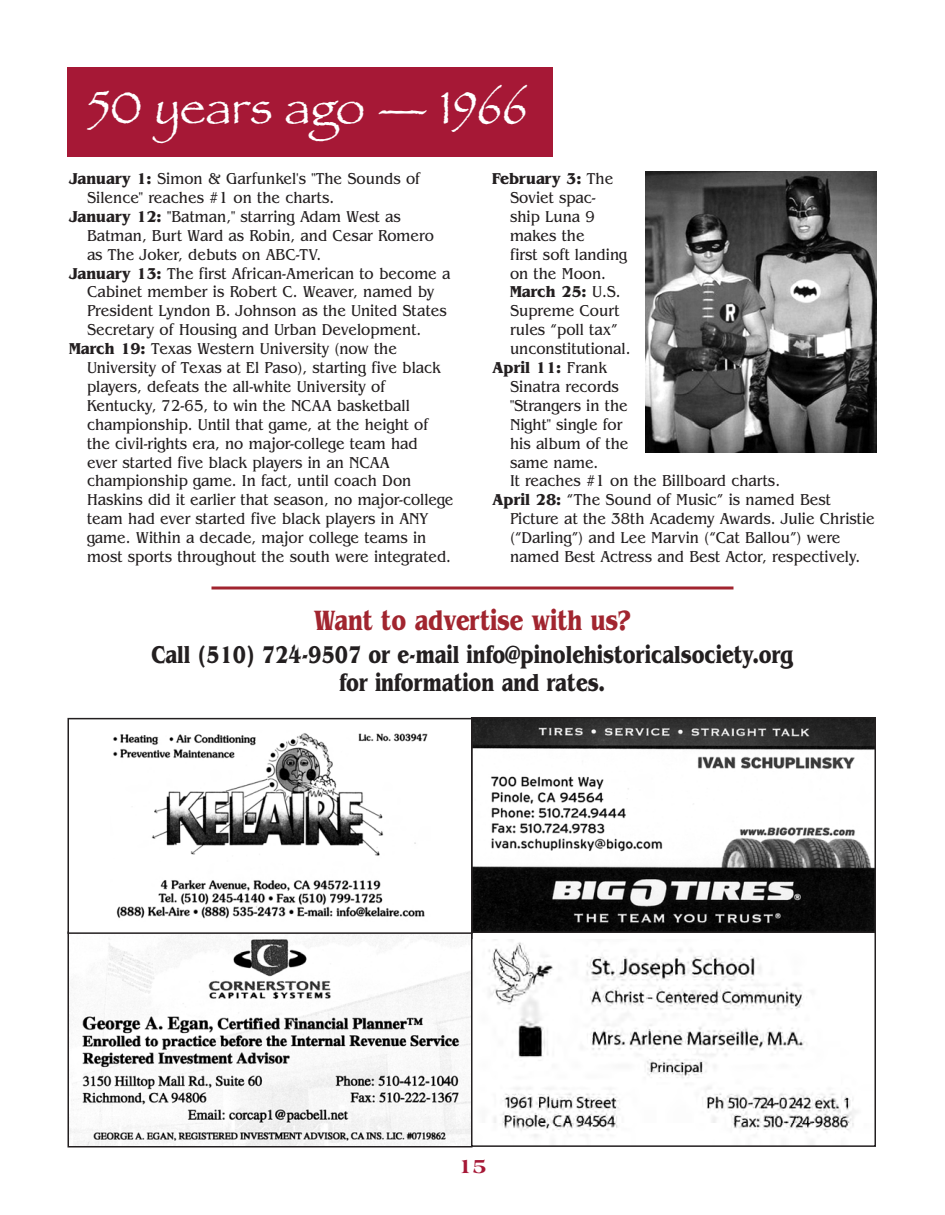
<style>
.page{position:relative;width:945px;height:1215px;background:#fff}
.page>*{position:absolute;margin:0;border:0;box-sizing:border-box;transform-origin:0 0}
.t1{font:48px "Papyrus";color:#fff}
.t2{font:700 29.25px "Benguiat";color:#a1252f;scale:.77 1}
.t3{font:700 25.35px/28.5px "Benguiat";color:#231f20;text-align:center;scale:.77 1}
.t4{font:800 21px "Americana";color:#a61836}
.t5{font:16.5px "Benguiat";color:#231f20;scale:.9 1}
.t6{font:700 16.5px "Benguiat";color:#231f20;scale:.9 1}
.s1{font-weight:700}
.s2{font-weight:400}
</style>
<div class="page">
<svg style="left:212px;top:586px;width:522px;height:4px;background:#b85b62"></svg>
<img style="left:71px;top:935px;width:398px;height:210px">
<div style="left:68px;top:932px;width:404px;height:216px;border:2px solid #231f20"></div>
<img style="left:488px;top:939px;width:369px;height:198px">
<div style="left:471px;top:932px;width:405px;height:215px;border:2px solid #231f20"></div>
<img style="left:474px;top:720px;width:399px;height:210px">
<div style="left:471px;top:717px;width:405px;height:216px;border:2px solid #231f20"></div>
<div style="left:68px;top:68px;width:486px;height:90px;background:#a61836"></div>
<img style="left:645px;top:171px;width:231px;height:282px">
<div style="left:68px;top:718px;width:404px;height:216px;border:2px solid #231f20"></div>
<img style="left:113px;top:733px;width:315px;height:186px">
<h1 class="t1" style="left:87px;top:78px;width:443px">50 years ago — 1966</h1>
<p class="t5" style="left:69px;top:172px;width:392px"><span class="s1">January 1:</span> Simon &amp; Garfunkel's "The Sounds of</p>
<p class="t5" style="left:87px;top:191px;width:276px">Silence" reaches #1 on the charts.</p>
<p class="t5" style="left:69px;top:210px;width:370px"><span class="s1">January 12:</span> "Batman," starring Adam West as</p>
<p class="t5" style="left:87px;top:229px;width:387px">Batman, Burt Ward as Robin, and Cesar Romero</p>
<p class="t5" style="left:87px;top:248px;width:262px">as The Joker, debuts on ABC-TV.</p>
<p class="t5" style="left:69px;top:267px;width:425px"><span class="s1">January 13:</span> The first African-American to become a</p>
<p class="t5" style="left:87px;top:286px;width:387px">Cabinet member is Robert C. Weaver, named by</p>
<p class="t5" style="left:87px;top:305px;width:401px">President Lyndon B. Johnson as the United States</p>
<p class="t5" style="left:87px;top:324px;width:373px">Secretary of Housing and Urban Development.</p>
<p class="t5" style="left:69px;top:343px;width:366px"><span class="s1">March 19:</span> Texas Western University (now the</p>
<p class="t5" style="left:87px;top:361px;width:395px">University of Texas at El Paso), starting five black</p>
<p class="t5" style="left:87px;top:380px;width:333px">players, defeats the all-white University of</p>
<p class="t5" style="left:87px;top:399px;width:360px">Kentucky, 72-65, to win the NCAA basketball</p>
<p class="t5" style="left:87px;top:418px;width:381px">championship. Until that game, at the height of</p>
<p class="t5" style="left:87px;top:437px;width:369px">the civil-rights era, no major-college team had</p>
<p class="t5" style="left:87px;top:456px;width:338px">ever started five black players in an NCAA</p>
<p class="t5" style="left:87px;top:475px;width:362px">championship game. In fact, until coach Don</p>
<p class="t5" style="left:87px;top:494px;width:409px">Haskins did it earlier that season, no major-college</p>
<p class="t5" style="left:87px;top:513px;width:381px">team had ever started five black players in ANY</p>
<p class="t5" style="left:87px;top:532px;width:379px">game. Within a decade, major college teams in</p>
<p class="t5" style="left:87px;top:550px;width:406px">most sports throughout the south were integrated.</p>
<p class="t6" style="left:492px;top:172px;width:136px">February 3: <span class="s2">The</span></p>
<p class="t5" style="left:510px;top:191px;width:97px">Soviet spac-</p>
<p class="t5" style="left:510px;top:210px;width:96px">ship Luna 9</p>
<p class="t5" style="left:510px;top:229px;width:85px">makes the</p>
<p class="t5" style="left:510px;top:248px;width:132px">first soft landing</p>
<p class="t5" style="left:510px;top:267px;width:108px">on the Moon.</p>
<p class="t6" style="left:510px;top:286px;width:124px">March 25: <span class="s2">U.S.</span></p>
<p class="t5" style="left:510px;top:305px;width:123px">Supreme Court</p>
<p class="t5" style="left:510px;top:324px;width:121px">rules “poll tax”</p>
<p class="t5" style="left:510px;top:343px;width:135px">unconstitutional.</p>
<p class="t6" style="left:492px;top:361px;width:129px">April 11: <span class="s2">Frank</span></p>
<p class="t5" style="left:510px;top:380px;width:123px">Sinatra records</p>
<p class="t5" style="left:510px;top:399px;width:132px">"Strangers in the</p>
<p class="t5" style="left:510px;top:418px;width:126px">Night" single for</p>
<p class="t5" style="left:510px;top:437px;width:133px">his album of the</p>
<p class="t5" style="left:510px;top:456px;width:100px">same name.</p>
<p class="t5" style="left:510px;top:475px;width:302px">It reaches #1 on the Billboard charts.</p>
<p class="t5" style="left:492px;top:494px;width:378px"><span class="s1">April 28:</span> “The Sound of Music” is named Best</p>
<p class="t5" style="left:510px;top:513px;width:407px">Picture at the 38th Academy Awards. Julie Christie</p>
<p class="t5" style="left:510px;top:532px;width:369px">(“Darling”) and Lee Marvin (“Cat Ballou”) were</p>
<p class="t5" style="left:510px;top:550px;width:391px">named Best Actress and Best Actor, respectively.</p>
<h2 class="t2" style="left:314px;top:609px;width:413px">Want to advertise with us?</h2>
<h3 class="t3" style="left:151px;top:642px;width:835px">Call (510) 724-9507 or e-mail info@pinolehistoricalsociety.org for information and rates.</h3>
<p class="t4" style="left:458px;top:1158px;width:30px">15</p>
</div>
